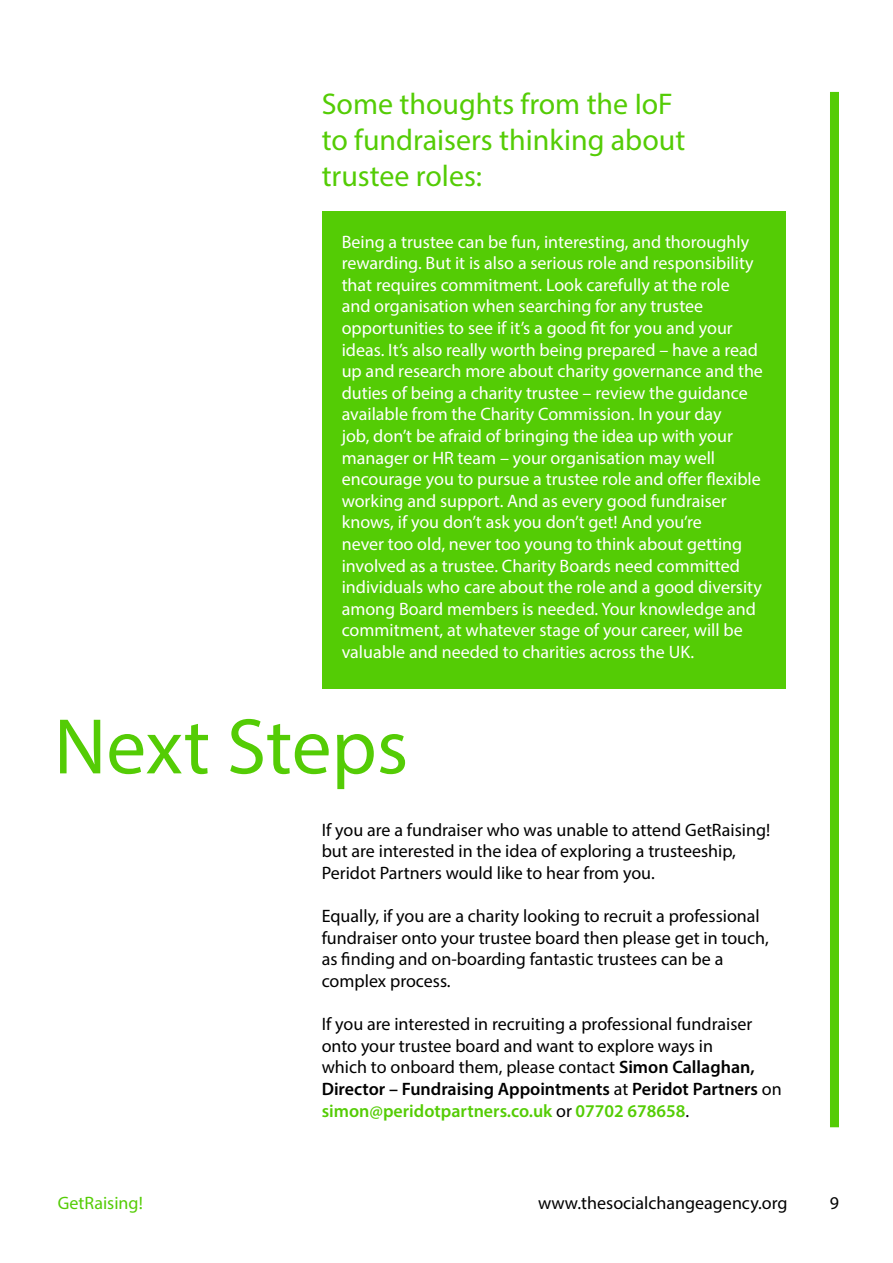
<style>
.page{position:relative;width:893px;height:1263px;background:#fff}
.page>*{position:absolute;margin:0;border:0;box-sizing:border-box;transform-origin:0 0}
.t1{font:79.5px "Myriad Pro";color:#54cc05}
.t2{font:30px/36px "Myriad Pro";color:#54cc05}
.t3{font:18px/21.6px "Myriad Pro";color:#fff}
.t4{font:18px/21.6px "Myriad Pro";color:#000}
.t5{font:18px "Myriad Pro";color:#54cc05}
.s1{font-weight:600}
.s2{font-weight:600;color:#54cc05}
</style>
<div class="page">
<div style="left:830px;top:92px;width:9px;height:1035px;background:#54cc05"></div>
<div style="left:322px;top:211px;width:464px;height:477px;background:#54cc05"></div>
<p class="t2" style="left:322px;top:86px;width:365px">Some thoughts from the IoF to fundraisers thinking about trustee roles:</p>
<p class="t3" style="left:342px;top:230px;width:423px">Being a trustee can be fun, interesting, and thoroughly rewarding. But it is also a serious role and responsibility that requires commitment. Look carefully at the role and organisation when searching for any trustee opportunities to see if it’s a good fit for you and your ideas. It’s also really worth being prepared – have a read up and research more about charity governance and the duties of being a charity trustee – review the guidance available from the Charity Commission. In your day<br>job, don’t be afraid of bringing the idea up with your manager or HR team – your organisation may well encourage you to pursue a trustee role and offer flexible working and support. And as every good fundraiser knows, if you don’t ask you don’t get! And you’re<br>never too old, never too young to think about getting involved as a trustee. Charity Boards need committed individuals who care about the role and a good diversity among Board members is needed. Your knowledge and commitment, at whatever stage of your career, will be valuable and needed to charities across the UK.</p>
<p class="t1" style="left:54px;top:698px;width:356px">Next Steps</p>
<p class="t4" style="left:322px;top:819px;width:450px">If you are a fundraiser who was unable to attend GetRaising! but are interested in the idea of exploring a trusteeship,<br>Peridot Partners would like to hear from you.</p>
<p class="t4" style="left:322px;top:905px;width:449px">Equally, if you are a charity looking to recruit a professional fundraiser onto your trustee board then please get in touch, as finding and on-boarding fantastic trustees can be a complex process.</p>
<p class="t4" style="left:322px;top:1013px;width:462px">If you are interested in recruiting a professional fundraiser onto your trustee board and want to explore ways in<br>which to onboard them, please contact <span class="s1">Simon Callaghan, Director – Fundraising Appointments</span> at <span class="s1">Peridot Partners</span> on <span class="s2">simon@peridotpartners.co.uk</span> or <span class="s2">07702 678658</span>.</p>
<p class="t5" style="left:58px;top:1192px;width:87px">GetRaising!</p>
<p class="t4" style="left:538px;top:1192px;width:251px">www.thesocialchangeagency.org</p>
<p class="t4" style="left:830px;top:1192px;width:11px">9</p>
</div>
